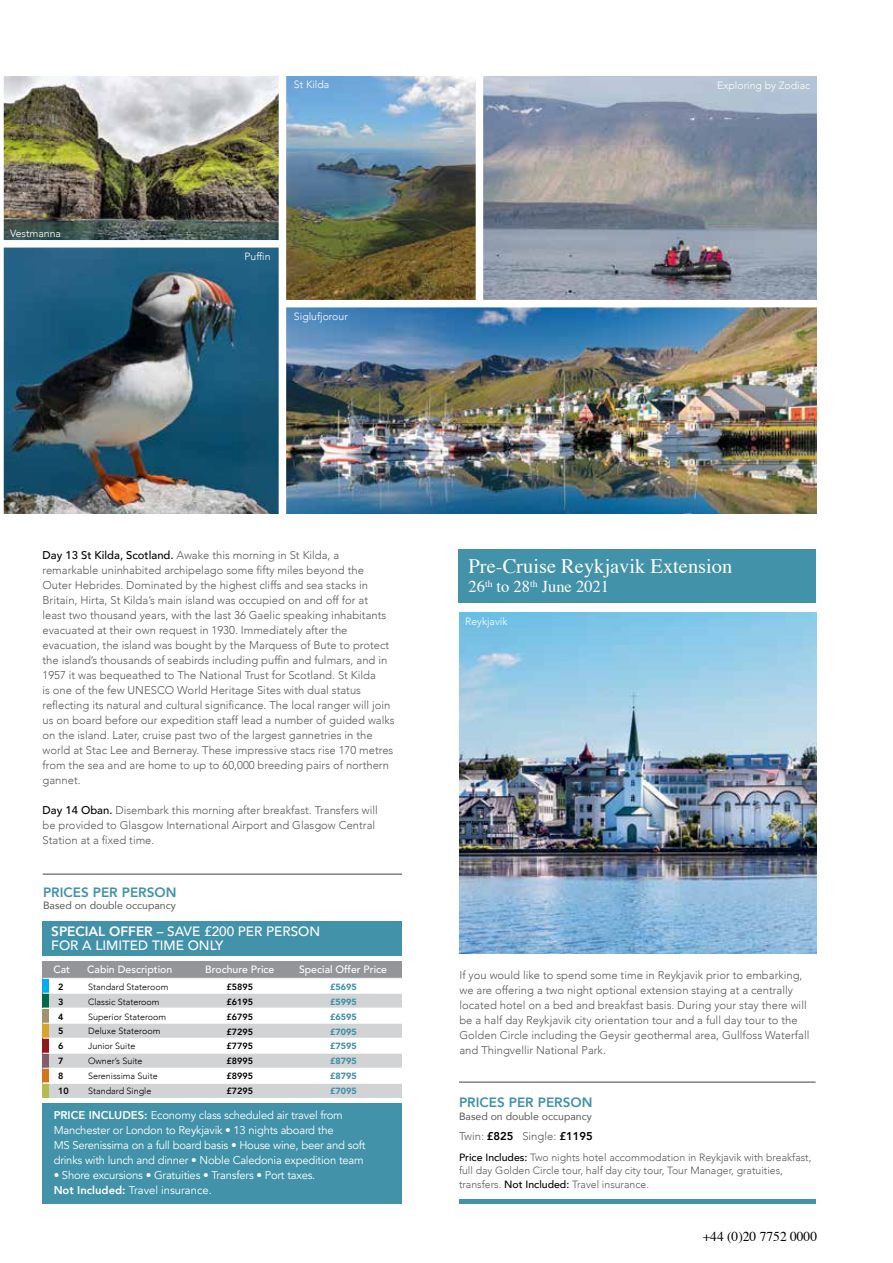
<style>
.page{position:relative;width:893px;height:1263px;background:#fff}
.page>*{position:absolute;margin:0;border:0;box-sizing:border-box;transform-origin:0 0}
.t1{font:20.4px "Times";color:#fff}
.t2{font:16.5px "Times";color:#fff}
.t3{font:500 13.5px "Avenir";color:#fff}
.t4{font:800 13.5px "Avenir";color:#4292a9}
.t5{font:800 13.5px "Avenir";color:#fff}
.t6{font:13.5px "Times";color:#000}
.t7{font:300 11.25px/15px "Avenir";color:#58595b}
.t8{font:11.25px/15px "Avenir";letter-spacing:-.02em;color:#fff}
.t9{font:300 10.5px/13.5px "Avenir";color:#58595b}
.t10{font:300 10.5px "Avenir";color:#fff}
.t11{font:500 10.5px "Avenir";color:#fff}
.t12{font:10.5px "Avenir";color:#58595b}
.t13{font:300 9px "Avenir";color:#000}
.t14{font:800 9px/14.9px "Avenir";color:#000;text-align:justify}
.t15{font:900 9px/14.9px "Avenir";color:#4292a9;text-align:justify}
.s1{font-weight:500;color:#000}
.s2{font-weight:500}
.s3{font-weight:800}
.s4{font-weight:800;color:#000}
</style>
<div class="page">
<img style="left:483px;top:77px;width:333px;height:223px">
<img style="left:286px;top:77px;width:190px;height:223px">
<img style="left:286px;top:307px;width:530px;height:207px">
<img style="left:4px;top:248px;width:275px;height:265px">
<img style="left:4px;top:77px;width:275px;height:163px">
<svg style="left:3px;top:76px;width:1px;height:438px"></svg>
<div style="left:0;top:240px;width:282px;height:8px;background:#fff"></div>
<div style="left:43px;top:1083px;width:363px;height:15px;background:#d1d3d4"></div>
<div style="left:43px;top:1083px;width:6px;height:15px;background:#b5bb4f"></div>
<div style="left:43px;top:993px;width:363px;height:15px;background:#d1d3d4"></div>
<div style="left:43px;top:1023px;width:363px;height:15px;background:#d1d3d4"></div>
<div style="left:43px;top:1053px;width:363px;height:15px;background:#d1d3d4"></div>
<div style="left:43px;top:961px;width:363px;height:17px;background:#939598"></div>
<div style="left:43px;top:978px;width:6px;height:15px;background:#00aeef"></div>
<div style="left:43px;top:993px;width:6px;height:15px;background:#006b48"></div>
<div style="left:43px;top:1023px;width:6px;height:15px;background:#d9a42c"></div>
<div style="left:43px;top:1009px;width:6px;height:14px;background:#a6926a"></div>
<div style="left:43px;top:1038px;width:6px;height:15px;background:#931a1c"></div>
<div style="left:43px;top:1068px;width:6px;height:15px;background:#d5741a"></div>
<div style="left:43px;top:1053px;width:6px;height:15px;background:#815e6d"></div>
<hr style="left:43px;top:993px;width:363px;height:1px;background:#fff">
<hr style="left:43px;top:1023px;width:363px;height:1px;background:#fff">
<hr style="left:43px;top:1038px;width:363px;height:1px;background:#fff">
<hr style="left:43px;top:1053px;width:363px;height:1px;background:#fff">
<hr style="left:43px;top:1068px;width:363px;height:1px;background:#fff">
<hr style="left:43px;top:1083px;width:363px;height:1px;background:#fff">
<hr style="left:43px;top:978px;width:363px;height:1px;background:#fff">
<hr style="left:43px;top:873px;width:363px;height:2px;background:#808285">
<div style="left:43px;top:921px;width:363px;height:34px;background:#4292a9"></div>
<div style="left:43px;top:1103px;width:363px;height:101px;background:#4292a9"></div>
<div style="left:402px;top:841px;width:18px;height:365px;background:#fff"></div>
<hr style="left:459px;top:1200px;width:356px;height:4px;background:#4292a9">
<hr style="left:459px;top:1081px;width:356px;height:2px;background:#808285">
<div style="left:458px;top:549px;width:357px;height:54px;background:#4292a9"></div>
<img style="left:459px;top:612px;width:357px;height:341px">
<p class="t10" style="left:10px;top:227px;width:52px">Vestmanna</p>
<p class="t10" style="left:294px;top:78px;width:37px">St Kilda</p>
<p class="t10" style="left:244px;top:250px;width:28px">Puffin</p>
<p class="t10" style="left:294px;top:310px;width:55px">Siglufjorour</p>
<p class="t10" style="left:717px;top:79px;width:94px">Exploring by Zodiac</p>
<p class="t7" style="left:43px;top:547px;width:354px"><span class="s1">Day 13 St Kilda, Scotland.</span> Awake this morning in St Kilda, a remarkable uninhabited archipelago some fifty miles beyond the Outer Hebrides. Dominated by the highest cliffs and sea stacks in Britain, Hirta, St Kilda’s main island was occupied on and off for at<br>least two thousand years, with the last 36 Gaelic speaking inhabitants evacuated at their own request in 1930. Immediately after the evacuation, the island was bought by the Marquess of Bute to protect the island’s thousands of seabirds including puffin and fulmars, and in 1957 it was bequeathed to The National Trust for Scotland. St Kilda<br>is one of the few UNESCO World Heritage Sites with dual status reflecting its natural and cultural significance. The local ranger will join us on board before our expedition staff lead a number of guided walks on the island. Later, cruise past two of the largest gannetries in the world at Stac Lee and Berneray. These impressive stacs rise 170 metres from the sea and are home to up to 60,000 breeding pairs of northern gannet.</p>
<p class="t7" style="left:43px;top:802px;width:337px"><span class="s1">Day 14 Oban.</span> Disembark this morning after breakfast. Transfers will be provided to Glasgow International Airport and Glasgow Central<br>Station at a fixed time.</p>
<p class="t4" style="left:43px;top:882px;width:135px">PRICES PER PERSON</p>
<p class="t12" style="left:43px;top:897px;width:134px">Based on double occupancy</p>
<p class="t5" style="left:51px;top:920px;width:41px">SPECIAL</p>
<p class="t5" style="left:109px;top:920px;width:75px">OFFER <span class="s2">– Save</span></p>
<p class="t3" style="left:204px;top:919px;width:43px">£200 per</p>
<p class="t3" style="left:266px;top:919px;width:10px">person</p>
<p class="t3" style="left:51px;top:933px;width:10px">for</p>
<p class="t3" style="left:82px;top:933px;width:22px">a limited</p>
<p class="t3" style="left:152px;top:933px;width:9px">time</p>
<p class="t3" style="left:188px;top:933px;width:10px">only</p>
<p class="t14" style="left:226px;top:979px;width:28px">£5895 £6195 £6795 £7295 £7795 £8995 £8995 £7295</p>
<p class="t15" style="left:330px;top:979px;width:28px">£5695 £5995 £6595 £7095 £7595 £8795 £8795 £7095</p>
<p class="t8" style="left:54px;top:1108px;width:313px"><span class="s3">PRICE INCLU DES:</span> Economy class scheduled air travel from Manchester or London to Reykjavik • 13 nights aboard the<br>MS Serenissima on a full board basis • House wine, beer and soft drinks with lunch and dinner • Noble Caledonia expedition team</p>
<p class="t8" style="left:54px;top:1168px;width:263px">• Shore excursions • Gratuities • Transfers • Port taxes.<br><span class="s3">NOT INCLUDED:</span> Travel insurance.</p>
<p class="t11" style="left:299px;top:961px;width:90px">Special Offer Price</p>
<p class="t11" style="left:53px;top:961px;width:18px">Cat</p>
<p class="t11" style="left:87px;top:961px;width:87px">Cabin Description</p>
<p class="t11" style="left:205px;top:961px;width:71px">Brochure Price</p>
<p class="t14" style="left:58px;top:979px;width:7px">2</p>
<p class="t13" style="left:88px;top:981px;width:82px">Standard Stateroom</p>
<p class="t14" style="left:58px;top:994px;width:7px">3</p>
<p class="t13" style="left:88px;top:996px;width:73px">Classic Stateroom</p>
<p class="t14" style="left:58px;top:1009px;width:7px">4</p>
<p class="t13" style="left:88px;top:1011px;width:80px">Superior Stateroom</p>
<p class="t14" style="left:58px;top:1024px;width:7px">5</p>
<p class="t13" style="left:88px;top:1026px;width:74px">Deluxe Stateroom</p>
<p class="t14" style="left:58px;top:1039px;width:7px">6</p>
<p class="t13" style="left:88px;top:1041px;width:49px">Junior Suite</p>
<p class="t14" style="left:58px;top:1053px;width:7px">7</p>
<p class="t13" style="left:88px;top:1056px;width:56px">Owner’s Suite</p>
<p class="t14" style="left:58px;top:1068px;width:7px">8</p>
<p class="t13" style="left:88px;top:1070px;width:71px">Serenissima Suite</p>
<p class="t14" style="left:58px;top:1083px;width:12px">10</p>
<p class="t13" style="left:88px;top:1085px;width:65px">Standard Single</p>
<h1 class="t1" style="left:469px;top:547px;width:265px">Pre-Cruise Reykjavik Extension</h1>
<h2 class="t2" style="left:469px;top:571px;width:142px">26<sup>th</sup> to 28<sup>th</sup> June 2021</h2>
<p class="t10" style="left:465px;top:615px;width:44px">Reykjavik</p>
<p class="t7" style="left:459px;top:967px;width:351px">If you would like to spend some time in Reykjavik prior to embarking, we are offering a two night optional extension staying at a centrally located hotel on a bed and breakfast basis. During your stay there will be a half day Reykjavik city orientation tour and a full day tour to the Golden Circle including the Geysir geothermal area, Gullfoss Waterfall and Thingvellir National Park.</p>
<p class="t4" style="left:459px;top:1091px;width:135px">PRICES PER PERSON</p>
<p class="t12" style="left:459px;top:1108px;width:134px">Based on double occupancy</p>
<p class="t7" style="left:459px;top:1128px;width:135px">Twin: <span class="s4">£825</span> Single: <span class="s4">£1195</span></p>
<p class="t9" style="left:459px;top:1150px;width:354px"><span class="s1">Price Includes:</span> Two nights hotel accommodation in Reykjavik with breakfast, full day Golden Circle tour, half day city tour, Tour Manager, gratuities, transfers. <span class="s1">Not Included:</span> Travel insurance.</p>
<p class="t6" style="left:703px;top:1223px;width:116px">+44 (0)20 7752 0000</p>
</div>
